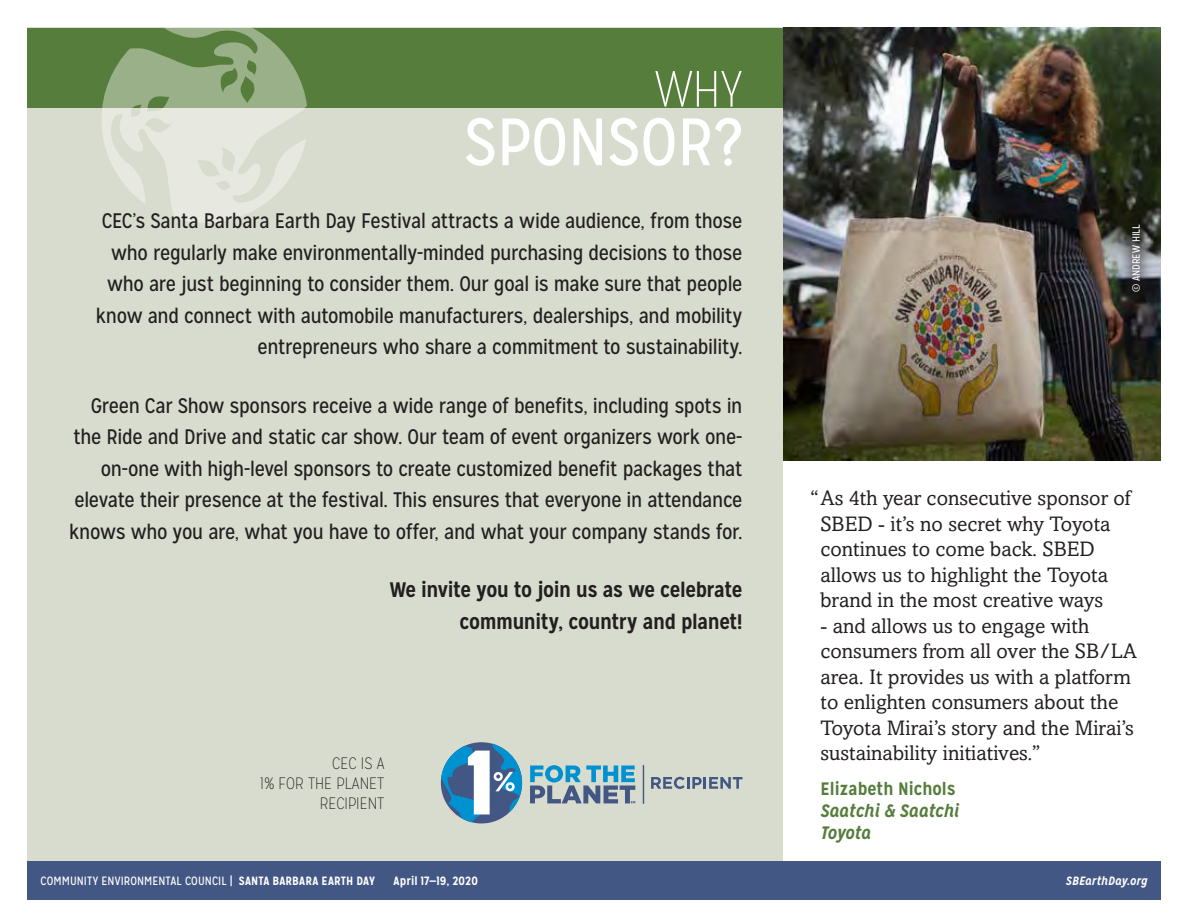
<style>
.page{position:relative;width:1188px;height:918px;background:#fff}
.page>*{position:absolute;margin:0;border:0;box-sizing:border-box;transform-origin:0 0}
.t1{font:66.75px "Mission Gothic";color:#fff}
.t2{font:100 51px "Mission Gothic";color:#fff}
.t3{font:21px/31.5px "Mission Gothic";letter-spacing:-.015em;color:#231f20;text-align:right}
.t4{font:21px/25.5px "Amasis";color:#231f20}
.t5{font:700 21px/31.5px "Mission Gothic";letter-spacing:-.02em;color:#231f20;text-align:right}
.t6{font:italic 700 18px/21.6px "Mission Gothic";color:#577d3d}
.t7{font:700 18px "Mission Gothic";color:#577d3d}
.t8{font:100 16.5px/19.8px "Mission Gothic";color:#231f20;text-align:right}
.t9{font:12px "Mission Gothic";letter-spacing:.005em;color:#fff}
.t10{font:700 12px "Mission Gothic";letter-spacing:.01em;color:#fff}
.t11{font:italic 700 12px "Mission Gothic";letter-spacing:.005em;color:#fff}
.t12{font:10.5px "Mission Gothic";color:#fff}
.s1{font-weight:700}
</style>
<div class="page">
<img style="left:784px;top:28px;width:377px;height:432px">
<div style="left:28px;top:27px;width:755px;height:850px;background:#d8dcce"></div>
<div style="left:27px;top:28px;width:756px;height:79px;background:#577d3d"></div>
<svg style="left:102px;top:27px;width:205px;height:196px"></svg>
<svg style="left:441px;top:744px;width:81px;height:78px"></svg>
<hr style="left:643px;top:765px;width:1px;height:38px;background:#435784">
<svg style="left:651px;top:777px;width:91px;height:12px"></svg>
<svg style="left:530px;top:765px;width:105px;height:38px"></svg>
<div style="left:1118px;top:211px;width:36px;height:95px;background:#231f20;opacity:.75"></div>
<div style="left:27px;top:861px;width:1134px;height:39px;background:#435784"></div>
<h2 class="t2" style="left:655px;top:60px;width:89px">WHY</h2>
<h1 class="t1" style="left:464px;top:102px;width:280px">SPONSOR?</h1>
<p class="t3" style="left:96px;top:205px;width:648px">CEC’s Santa Barbara Earth Day Festival attracts a wide audience, from those who regularly make environmentally-minded purchasing decisions to those who are just beginning to consider them. Our goal is make sure that people know and connect with automobile manufacturers, dealerships, and mobility entrepreneurs who share a commitment to sustainability.</p>
<p class="t3" style="left:69px;top:390px;width:675px">Green Car Show sponsors receive a wide range of benefits, including spots in the Ride and Drive and static car show. Our team of event organizers work one&shy;on-one with high-level sponsors to create customized benefit packages that elevate their presence at the festival. This ensures that everyone in attendance knows who you are, what you have to offer, and what your company stands for.</p>
<p class="t5" style="left:390px;top:574px;width:354px">We invite you to join us as we celebrate community, country and planet!</p>
<p class="t8" style="left:260px;top:754px;width:126px">CEC IS A<br>1% FOR THE PLANET<br>RECIPIENT</p>
<p class="t12" style="left:1130px;top:292px;width:69px;rotate:-90deg">© ANDREW HILL</p>
<p class="t4" style="left:820px;top:485px;width:312px;text-indent:-10px">“As 4th year consecutive sponsor of<br>SBED - it’s no secret why Toyota continues to come back. SBED allows us to highlight the Toyota brand in the most creative ways</p>
<p class="t4" style="left:820px;top:613px;width:318px">- and allows us to engage with consumers from all over the SB/LA area. It provides us with a platform to enlighten consumers about the Toyota Mirai’s story and the Mirai’s sustainability initiatives.”</p>
<p class="t7" style="left:820px;top:778px;width:137px">Elizabeth Nichols</p>
<p class="t6" style="left:820px;top:800px;width:140px">Saatchi &amp; Saatchi<br>Toyota</p>
<p class="t9" style="left:40px;top:873px;width:336px">COMMUNITY ENVIRONMENTAL COUNCIL | <span class="s1">SANTA BARBARA EARTH DAY</span></p>
<p class="t10" style="left:394px;top:873px;width:86px">April 17—19, 2020</p>
<p class="t11" style="left:1066px;top:873px;width:83px">SBEarthDay.org</p>
</div>
